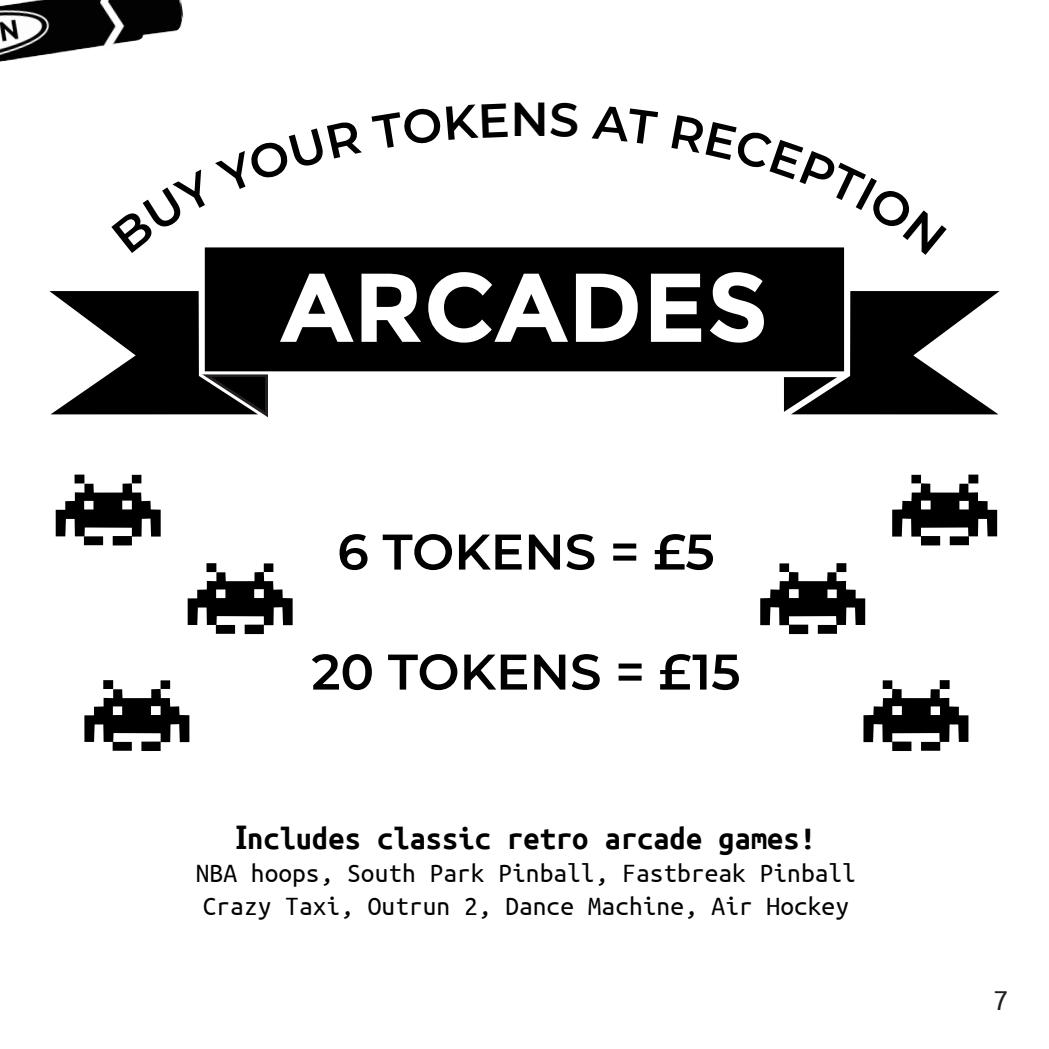
<style>
.page{position:relative;width:1049px;height:1049px;background:#fff}
.page>*{position:absolute;margin:0;border:0;box-sizing:border-box;transform-origin:0 0}
.t1{font:700 97.5px "Montserrat";color:#fff}
.t2{font:600 50px "Montserrat";color:#000}
.t3{font:600 47.5px "Montserrat";color:#000}
.t4{font:700 32.5px "Ubuntu Mono";color:#000}
.t5{font:30px "Ubuntu Mono";color:#231f20}
.t6{font:27.5px/33px "Ubuntu Mono";color:#000}
.s1{font-family:"Roboto Slab"}
</style>
<div class="page">
<img style="left:0;top:0;width:184px;height:62px">
<svg style="left:784px;top:291px;width:216px;height:124px"></svg>
<svg style="left:49px;top:291px;width:219px;height:126px"></svg>
<div style="left:202px;top:247px;width:645px;height:127px;background:#000"></div>
<svg style="left:863px;top:689px;width:105px;height:53px"></svg>
<div style="left:883px;top:680px;width:9px;height:9px;background:#000"></div>
<div style="left:940px;top:680px;width:9px;height:9px;background:#000"></div>
<div style="left:892px;top:741px;width:19px;height:10px;background:#000"></div>
<div style="left:921px;top:742px;width:19px;height:9px;background:#000"></div>
<div style="left:892px;top:706px;width:10px;height:9px;background:#fff"></div>
<div style="left:931px;top:706px;width:9px;height:9px;background:#fff"></div>
<svg style="left:84px;top:689px;width:105px;height:53px"></svg>
<div style="left:161px;top:680px;width:9px;height:9px;background:#000"></div>
<div style="left:103px;top:680px;width:10px;height:9px;background:#000"></div>
<div style="left:141px;top:741px;width:20px;height:10px;background:#000"></div>
<div style="left:113px;top:742px;width:19px;height:9px;background:#000"></div>
<div style="left:151px;top:706px;width:10px;height:9px;background:#fff"></div>
<div style="left:113px;top:706px;width:9px;height:9px;background:#fff"></div>
<svg style="left:760px;top:572px;width:105px;height:53px"></svg>
<div style="left:779px;top:563px;width:10px;height:9px;background:#000"></div>
<div style="left:836px;top:563px;width:10px;height:9px;background:#000"></div>
<div style="left:789px;top:625px;width:19px;height:9px;background:#000"></div>
<div style="left:818px;top:625px;width:19px;height:9px;background:#000"></div>
<div style="left:789px;top:589px;width:10px;height:9px;background:#fff"></div>
<div style="left:827px;top:589px;width:10px;height:9px;background:#fff"></div>
<svg style="left:188px;top:572px;width:105px;height:53px"></svg>
<div style="left:264px;top:563px;width:9px;height:9px;background:#000"></div>
<div style="left:206px;top:563px;width:10px;height:9px;background:#000"></div>
<div style="left:245px;top:625px;width:19px;height:9px;background:#000"></div>
<div style="left:216px;top:625px;width:19px;height:9px;background:#000"></div>
<div style="left:254px;top:589px;width:10px;height:9px;background:#fff"></div>
<div style="left:216px;top:589px;width:9px;height:9px;background:#fff"></div>
<svg style="left:892px;top:483px;width:105px;height:54px"></svg>
<div style="left:911px;top:475px;width:10px;height:8px;background:#000"></div>
<div style="left:968px;top:475px;width:10px;height:8px;background:#000"></div>
<div style="left:921px;top:536px;width:19px;height:9px;background:#000"></div>
<div style="left:950px;top:536px;width:19px;height:9px;background:#000"></div>
<div style="left:921px;top:501px;width:9px;height:8px;background:#fff"></div>
<div style="left:959px;top:501px;width:10px;height:8px;background:#fff"></div>
<svg style="left:56px;top:483px;width:105px;height:54px"></svg>
<div style="left:132px;top:475px;width:9px;height:8px;background:#000"></div>
<div style="left:75px;top:475px;width:9px;height:8px;background:#000"></div>
<div style="left:113px;top:536px;width:19px;height:9px;background:#000"></div>
<div style="left:84px;top:536px;width:19px;height:9px;background:#000"></div>
<div style="left:122px;top:501px;width:10px;height:8px;background:#fff"></div>
<div style="left:84px;top:501px;width:9px;height:8px;background:#fff"></div>
<svg style="left:202px;top:247px;width:160px;height:6px"></svg>
<svg style="left:671px;top:247px;width:176px;height:8px"></svg>
<h3 class="t3" style="left:510px;top:86px;width:40px">N</h3>
<h1 class="t1" style="left:280px;top:249px;width:489px">ARCADES</h1>
<h2 class="t2" style="left:337px;top:516px;width:379px">6 TOKENS = £5</h2>
<h2 class="t2" style="left:311px;top:636px;width:430px">20 TOKENS = £15</h2>
<p class="t4" style="left:236px;top:821px;width:582px"><span class="s1">I</span>ncludes classic retro arcade games!</p>
<p class="t6" style="left:196px;top:856px;width:661px">NBA hoops, South Park Pinball, Fastbreak Pinball<br>Crazy Taxi, Outrun 2, Dance Machine, Air Hockey</p>
<p class="t5" style="left:993px;top:985px;width:16px">7</p>
</div>
